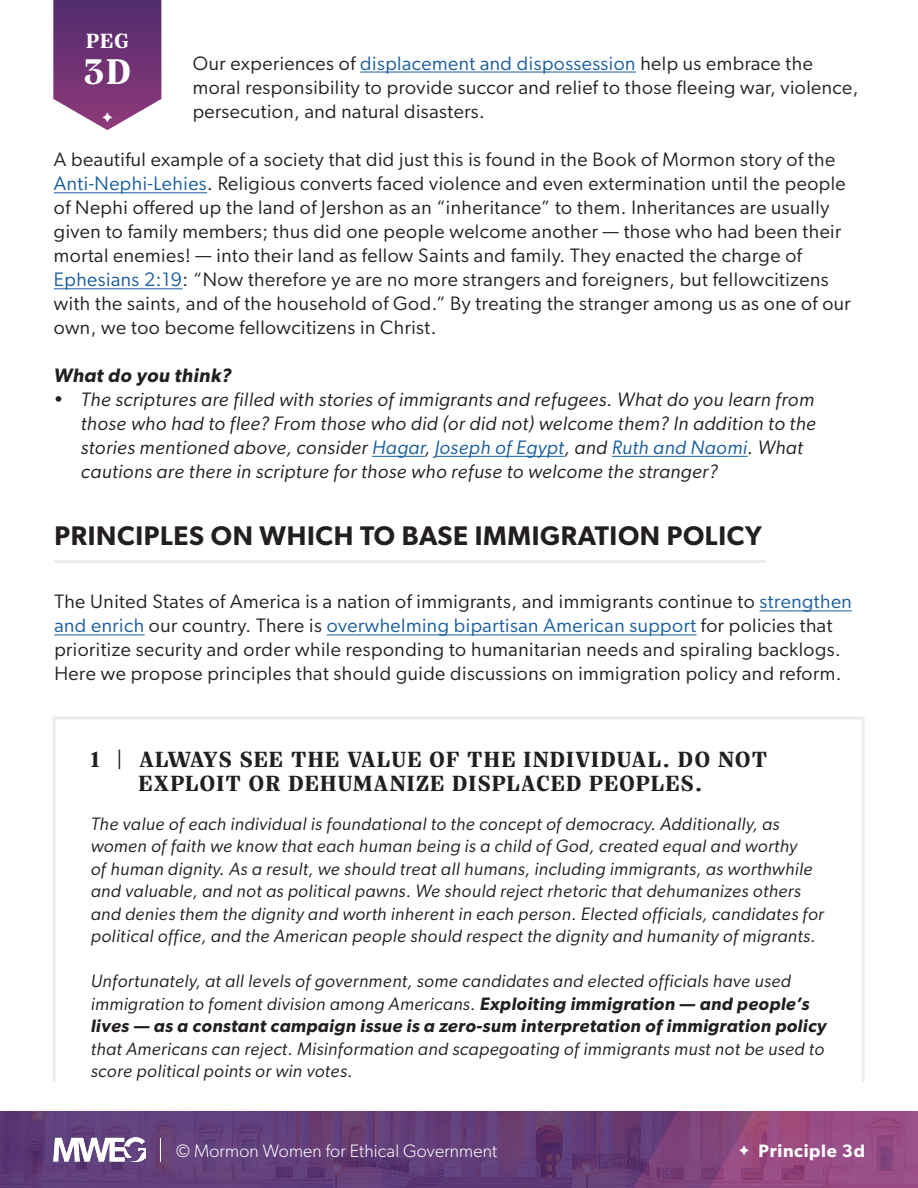
<style>
.page{position:relative;width:918px;height:1188px;background:#fff}
.page>*{position:absolute;margin:0;border:0;box-sizing:border-box;transform-origin:0 0}
.t1{font:700 39px "Silva Text";color:#fff}
.t2{font:600 27px "Gibson";letter-spacing:.025em;color:#231f20}
.t3{font:700 24px "Silva Text";letter-spacing:.05em;color:#231f20}
.t4{font:700 22.5px "Silva Text";color:#fff}
.t5{font:19.5px/24px "Gibson";letter-spacing:.025em;color:#231f20}
.t6{font:italic 19.5px/24px "Gibson";letter-spacing:.025em;color:#231f20}
.t7{font:italic 600 19.5px "Gibson";letter-spacing:.025em;color:#231f20}
.t8{font:italic 18px/22.5px "Gibson";letter-spacing:.025em;color:#231f20}
.t9{font:300 18px "Gibson";letter-spacing:.01em;color:#fff}
.t10{font:600 18px "Gibson";letter-spacing:.04em;color:#fff}
.s1{color:#175d9e}
.s2{font-weight:600}
</style>
<div class="page">
<img style="left:0;top:1111px;width:918px;height:77px">
<img style="left:54px;top:1138px;width:91px;height:23px">
<svg style="left:160px;top:1138px;width:1px;height:23px"></svg>
<hr style="left:360px;top:72px;width:276px;height:1px;background:#175d9e">
<hr style="left:54px;top:192px;width:153px;height:1px;background:#175d9e">
<hr style="left:54px;top:288px;width:129px;height:1px;background:#175d9e">
<hr style="left:372px;top:456px;width:53px;height:1px;background:#175d9e">
<hr style="left:435px;top:456px;width:129px;height:1px;background:#175d9e">
<hr style="left:612px;top:456px;width:136px;height:1px;background:#175d9e">
<hr style="left:54px;top:560px;width:712px;height:3px;background:#edece8">
<hr style="left:760px;top:610px;width:92px;height:1px;background:#175d9e">
<hr style="left:54px;top:634px;width:91px;height:1px;background:#175d9e">
<hr style="left:327px;top:634px;width:370px;height:1px;background:#175d9e">
<div style="left:53px;top:716px;width:812px;height:370px;border:3px solid #edece8"></div>
<hr style="left:0;top:1082px;width:918px;height:4px;background:#fff">
<svg style="left:739px;top:1146px;width:10px;height:10px"></svg>
<svg style="left:53px;top:0;width:108px;height:130px"></svg>
<p class="t4" style="left:86px;top:26px;width:44px">PEG</p>
<p class="t1" style="left:84px;top:45px;width:48px">3D</p>
<p class="t5" style="left:193px;top:51px;width:667px">Our experiences of <span class="s1">displacement and dispossession</span> help us embrace the moral responsibility to provide succor and relief to those fleeing war, violence, persecution, and natural disasters.</p>
<p class="t5" style="left:54px;top:147px;width:798px">A beautiful example of a society that did just this is found in the Book of Mormon story of the <span class="s1">Anti-Nephi-Lehies</span>. Religious converts faced violence and even extermination until the people of Nephi offered up the land of Jershon as an “inheritance” to them. Inheritances are usually given to family members; thus did one people welcome another — those who had been their mortal enemies! — into their land as fellow Saints and family. They enacted the charge of <span class="s1">Ephesians 2:19</span>: “Now therefore ye are no more strangers and foreigners, but fellowcitizens with the saints, and of the household of God.” By treating the stranger among us as one of our own, we too become fellowcitizens in Christ.</p>
<p class="t7" style="left:54px;top:364px;width:179px">What do you think?</p>
<p class="t6" style="left:81px;top:388px;width:737px;text-indent:-27px">• The scriptures are filled with stories of immigrants and refugees. What do you learn from those who had to flee? From those who did (or did not) welcome them? In addition to the stories mentioned above, consider <span class="s1">Hagar</span>, <span class="s1">Joseph of Egypt</span>, and <span class="s1">Ruth and Naomi</span>. What cautions are there in scripture for those who refuse to welcome the stranger?</p>
<p class="t2" style="left:55px;top:520px;width:709px">PRINCIPLES ON WHICH TO BASE IMMIGRATION POLICY</p>
<p class="t5" style="left:54px;top:589px;width:799px">The United States of America is a nation of immigrants, and immigrants continue to <span class="s1">strengthen and enrich</span> our country. There is <span class="s1">overwhelming bipartisan American support</span> for policies that prioritize security and order while responding to humanitarian needs and spiraling backlogs.<br>Here we propose principles that should guide discussions on immigration policy and reform.</p>
<p class="t3" style="left:91px;top:743px;width:678px">1 | ALWAYS SEE THE VALUE OF THE INDIVIDUAL. DO NOT</p>
<p class="t3" style="left:139px;top:767px;width:565px">EXPLOIT OR DEHUMANIZE DISPLACED PEOPLES.</p>
<p class="t8" style="left:91px;top:812px;width:735px">The value of each individual is foundational to the concept of democracy. Additionally, as women of faith we know that each human being is a child of God, created equal and worthy<br>of human dignity. As a result, we should treat all humans, including immigrants, as worthwhile and valuable, and not as political pawns. We should reject rhetoric that dehumanizes others and denies them the dignity and worth inherent in each person. Elected officials, candidates for political office, and the American people should respect the dignity and humanity of migrants.</p>
<p class="t8" style="left:91px;top:970px;width:737px">Unfortunately, at all levels of government, some candidates and elected officials have used immigration to foment division among Americans. <span class="s2">Exploiting immigration — and people’s lives — as a constant campaign issue is a zero-sum interpretation of immigration policy </span>that Americans can reject. Misinformation and scapegoating of immigrants must not be used to score political points or win votes.</p>
<p class="t9" style="left:176px;top:1140px;width:323px">© Mormon Women for Ethical Government</p>
<p class="t10" style="left:759px;top:1140px;width:108px">Principle 3d</p>
</div>
